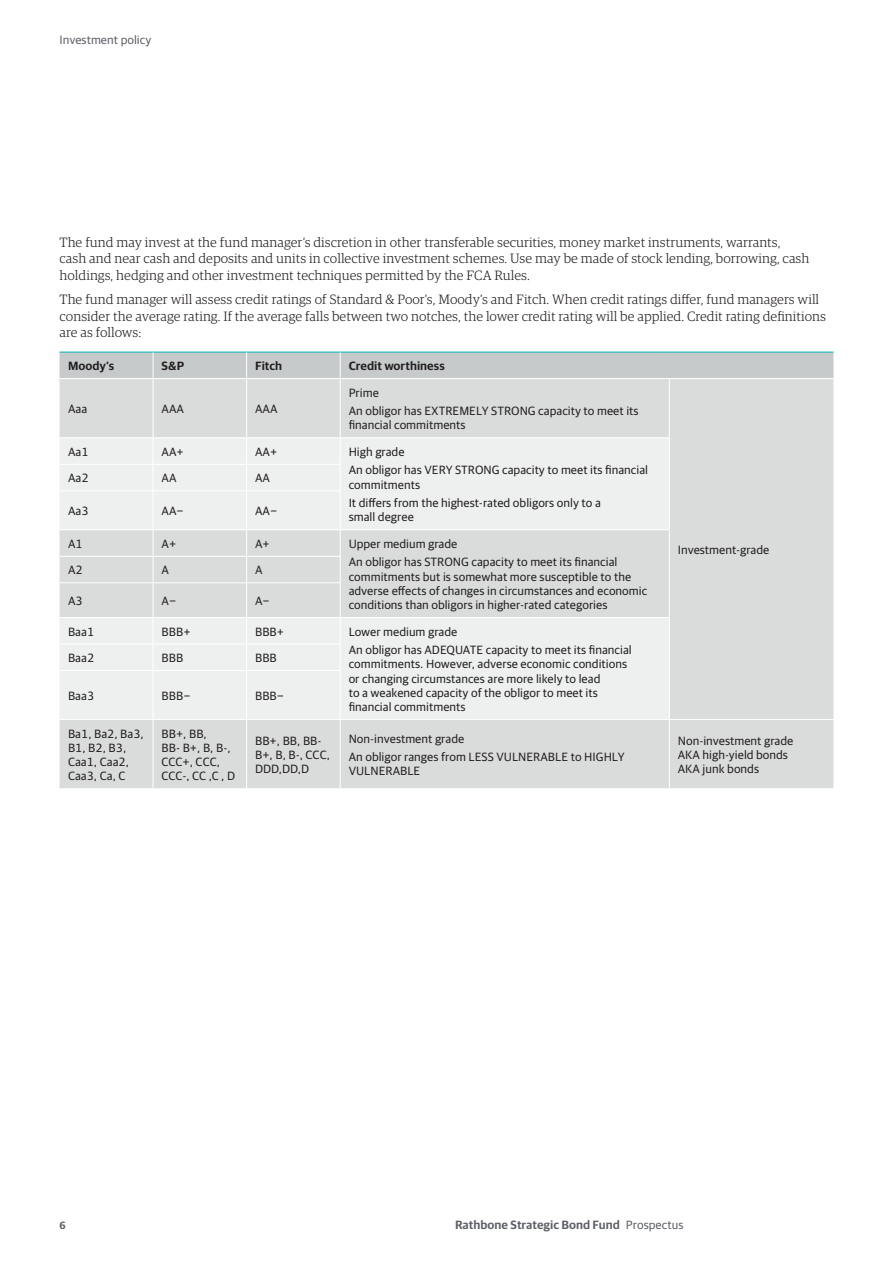
<style>
.page{position:relative;width:893px;height:1263px;background:#fff}
.page>*{position:absolute;margin:0;border:0;box-sizing:border-box;transform-origin:0 0}
.Body_text_9_11_half{font:300 13.5px/16.5px "Guardian RTB Egyp";color:#231f20}
.Credit_worthiness_te{font:12px/14.2px "Guardian RTB Sans";color:#231f20}
.Table_sans_8_9_Semib{font:12px/14.2px "Guardian RTB Sans";color:#231f20}
.t1{font:600 12px "Guardian RTB Sans";color:#5d6067}
.Table_sans_8_9_Semib-2{font:600 12px "Guardian RTB Sans";color:#231f20}
.t2{font:12px "Guardian RTB Sans";color:#5d6067}
.t3{font:600 10.5px "Guardian RTB Sans";color:#5d6067}
.s1{font-weight:400}
</style>
<div class="page">
<div style="left:60px;top:379px;width:773px;height:409px;background:#dadcdc"></div>
<svg style="left:60px;top:438px;width:609px;height:281px;background:#e7e9e9"></svg>
<hr style="left:60px;top:437px;width:93px;height:1px;background:#fff">
<hr style="left:153px;top:437px;width:94px;height:1px;background:#fff">
<hr style="left:247px;top:437px;width:93px;height:1px;background:#fff">
<hr style="left:340px;top:437px;width:330px;height:1px;background:#fff">
<hr style="left:60px;top:464px;width:93px;height:1px;background:#fff">
<hr style="left:153px;top:464px;width:94px;height:1px;background:#fff">
<hr style="left:247px;top:464px;width:94px;height:1px;background:#fff">
<hr style="left:60px;top:490px;width:93px;height:1px;background:#fff">
<hr style="left:153px;top:490px;width:94px;height:1px;background:#fff">
<hr style="left:247px;top:490px;width:94px;height:1px;background:#fff">
<hr style="left:60px;top:529px;width:93px;height:1px;background:#fff">
<hr style="left:153px;top:529px;width:94px;height:1px;background:#fff">
<hr style="left:247px;top:529px;width:93px;height:1px;background:#fff">
<hr style="left:340px;top:529px;width:330px;height:1px;background:#fff">
<hr style="left:60px;top:556px;width:93px;height:1px;background:#fff">
<hr style="left:153px;top:556px;width:94px;height:1px;background:#fff">
<hr style="left:247px;top:556px;width:94px;height:1px;background:#fff">
<hr style="left:60px;top:582px;width:93px;height:1px;background:#fff">
<hr style="left:153px;top:582px;width:94px;height:1px;background:#fff">
<hr style="left:247px;top:582px;width:94px;height:1px;background:#fff">
<hr style="left:60px;top:617px;width:93px;height:1px;background:#fff">
<hr style="left:153px;top:617px;width:94px;height:1px;background:#fff">
<hr style="left:247px;top:617px;width:93px;height:1px;background:#fff">
<hr style="left:340px;top:617px;width:330px;height:1px;background:#fff">
<hr style="left:60px;top:644px;width:93px;height:1px;background:#fff">
<hr style="left:153px;top:644px;width:94px;height:1px;background:#fff">
<hr style="left:247px;top:644px;width:94px;height:1px;background:#fff">
<hr style="left:60px;top:670px;width:93px;height:1px;background:#fff">
<hr style="left:153px;top:670px;width:94px;height:1px;background:#fff">
<hr style="left:247px;top:670px;width:94px;height:1px;background:#fff">
<hr style="left:60px;top:719px;width:93px;height:1px;background:#fff">
<hr style="left:153px;top:719px;width:94px;height:1px;background:#fff">
<hr style="left:247px;top:719px;width:93px;height:1px;background:#fff">
<hr style="left:340px;top:719px;width:329px;height:1px;background:#fff">
<hr style="left:669px;top:719px;width:164px;height:1px;background:#fff">
<hr style="left:340px;top:379px;width:1px;height:58px;background:#fff">
<hr style="left:669px;top:379px;width:1px;height:58px;background:#fff">
<svg style="left:340px;top:438px;width:1px;height:52px"></svg>
<svg style="left:669px;top:438px;width:1px;height:53px"></svg>
<hr style="left:340px;top:491px;width:1px;height:38px;background:#fff">
<hr style="left:669px;top:491px;width:1px;height:38px;background:#fff">
<svg style="left:340px;top:530px;width:1px;height:52px"></svg>
<svg style="left:669px;top:530px;width:1px;height:53px"></svg>
<hr style="left:340px;top:583px;width:1px;height:34px;background:#fff">
<hr style="left:669px;top:583px;width:1px;height:34px;background:#fff">
<svg style="left:340px;top:618px;width:1px;height:52px"></svg>
<svg style="left:669px;top:618px;width:1px;height:52px"></svg>
<hr style="left:340px;top:671px;width:1px;height:48px;background:#fff">
<hr style="left:669px;top:670px;width:1px;height:49px;background:#fff">
<hr style="left:340px;top:720px;width:1px;height:68px;background:#fff">
<hr style="left:669px;top:720px;width:1px;height:68px;background:#fff">
<hr style="left:153px;top:379px;width:1px;height:58px;background:#fff">
<hr style="left:246px;top:379px;width:1px;height:58px;background:#fff">
<svg style="left:153px;top:438px;width:1px;height:52px"></svg>
<svg style="left:246px;top:438px;width:1px;height:52px"></svg>
<hr style="left:153px;top:491px;width:1px;height:38px;background:#fff">
<hr style="left:246px;top:491px;width:1px;height:38px;background:#fff">
<svg style="left:153px;top:530px;width:1px;height:52px"></svg>
<svg style="left:246px;top:530px;width:1px;height:52px"></svg>
<hr style="left:153px;top:583px;width:1px;height:34px;background:#fff">
<hr style="left:246px;top:583px;width:1px;height:34px;background:#fff">
<svg style="left:153px;top:618px;width:1px;height:52px"></svg>
<svg style="left:246px;top:618px;width:1px;height:52px"></svg>
<hr style="left:153px;top:671px;width:1px;height:48px;background:#fff">
<hr style="left:246px;top:671px;width:1px;height:48px;background:#fff">
<hr style="left:153px;top:720px;width:1px;height:68px;background:#fff">
<hr style="left:246px;top:720px;width:1px;height:68px;background:#fff">
<div style="left:60px;top:352px;width:773px;height:26px;background:#c6caca"></div>
<p class="t2" style="left:60px;top:31px;width:93px">Investment policy</p>
<p class="Body_text_9_11_half" style="left:60px;top:233px;width:751px">The fund may invest at the fund manager’s discretion in other transferable securities, money market instruments, warrants, cash and near cash and deposits and units in collective investment schemes. Use may be made of stock lending, borrowing, cash holdings, hedging and other investment techniques permitted by the FCA Rules.</p>
<p class="Body_text_9_11_half" style="left:60px;top:291px;width:768px">The fund manager will assess credit ratings of Standard &amp; Poor’s, Moody’s and Fitch. When credit ratings differ, fund managers will consider the average rating. If the average falls between two notches, the lower credit rating will be applied. Credit rating definitions are as follows:</p>
<p class="Table_sans_8_9_Semib-2" style="left:68px;top:357px;width:48px">Moody’s</p>
<p class="Table_sans_8_9_Semib-2" style="left:162px;top:357px;width:24px">S&amp;P</p>
<p class="Table_sans_8_9_Semib-2" style="left:255px;top:357px;width:29px">Fitch</p>
<p class="Table_sans_8_9_Semib-2" style="left:349px;top:357px;width:98px">Credit worthiness</p>
<p class="Table_sans_8_9_Semib" style="left:68px;top:401px;width:21px">Aaa</p>
<p class="Table_sans_8_9_Semib" style="left:162px;top:401px;width:24px">AAA</p>
<p class="Table_sans_8_9_Semib" style="left:255px;top:401px;width:24px">AAA</p>
<p class="Credit_worthiness_te" style="left:349px;top:384px;width:32px">Prime</p>
<p class="Credit_worthiness_te" style="left:349px;top:403px;width:292px">An obligor has EXTREMELY STRONG capacity to meet its financial commitments</p>
<p class="Table_sans_8_9_Semib" style="left:68px;top:444px;width:22px">Aa1</p>
<p class="Table_sans_8_9_Semib" style="left:162px;top:444px;width:24px">AA+</p>
<p class="Table_sans_8_9_Semib" style="left:255px;top:444px;width:24px">AA+</p>
<p class="Credit_worthiness_te" style="left:349px;top:444px;width:57px">High grade</p>
<p class="Credit_worthiness_te" style="left:349px;top:462px;width:301px">An obligor has VERY STRONG capacity to meet its financial commitments</p>
<p class="Credit_worthiness_te" style="left:349px;top:495px;width:254px">It differs from the highest-rated obligors only to a small degree</p>
<p class="Table_sans_8_9_Semib" style="left:68px;top:470px;width:22px">Aa2</p>
<p class="Table_sans_8_9_Semib" style="left:162px;top:470px;width:16px">AA</p>
<p class="Table_sans_8_9_Semib" style="left:255px;top:470px;width:16px">AA</p>
<p class="Table_sans_8_9_Semib" style="left:68px;top:503px;width:22px">Aa3</p>
<p class="Table_sans_8_9_Semib" style="left:162px;top:503px;width:24px">AA−</p>
<p class="Table_sans_8_9_Semib" style="left:255px;top:503px;width:24px">AA−</p>
<p class="Table_sans_8_9_Semib" style="left:68px;top:536px;width:16px">A1</p>
<p class="Table_sans_8_9_Semib" style="left:162px;top:536px;width:16px">A+</p>
<p class="Table_sans_8_9_Semib" style="left:255px;top:536px;width:16px">A+</p>
<p class="Credit_worthiness_te" style="left:349px;top:536px;width:110px">Upper medium grade</p>
<p class="Credit_worthiness_te" style="left:349px;top:554px;width:300px">An obligor has STRONG capacity to meet its financial commitments but is somewhat more susceptible to the adverse effects of changes in circumstances and economic conditions than obligors in higher-rated categories</p>
<p class="Table_sans_8_9_Semib" style="left:68px;top:562px;width:16px">A2</p>
<p class="Table_sans_8_9_Semib" style="left:162px;top:562px;width:9px">A</p>
<p class="Table_sans_8_9_Semib" style="left:255px;top:562px;width:9px">A</p>
<p class="Table_sans_8_9_Semib" style="left:68px;top:593px;width:16px">A3</p>
<p class="Table_sans_8_9_Semib" style="left:162px;top:593px;width:16px">A−</p>
<p class="Table_sans_8_9_Semib" style="left:255px;top:593px;width:16px">A−</p>
<p class="Table_sans_8_9_Semib" style="left:68px;top:623px;width:28px">Baa1</p>
<p class="Table_sans_8_9_Semib" style="left:162px;top:623px;width:30px">BBB+</p>
<p class="Table_sans_8_9_Semib" style="left:255px;top:623px;width:30px">BBB+</p>
<p class="Credit_worthiness_te" style="left:349px;top:623px;width:110px">Lower medium grade</p>
<p class="Credit_worthiness_te" style="left:349px;top:642px;width:285px">An obligor has ADEQUATE capacity to meet its financial commitments. However, adverse economic conditions or changing circumstances are more likely to lead<br>to a weakened capacity of the obligor to meet its financial commitments</p>
<p class="Table_sans_8_9_Semib" style="left:68px;top:650px;width:28px">Baa2</p>
<p class="Table_sans_8_9_Semib" style="left:162px;top:650px;width:23px">BBB</p>
<p class="Table_sans_8_9_Semib" style="left:255px;top:650px;width:23px">BBB</p>
<p class="Table_sans_8_9_Semib" style="left:68px;top:688px;width:28px">Baa3</p>
<p class="Table_sans_8_9_Semib" style="left:162px;top:688px;width:30px">BBB−</p>
<p class="Table_sans_8_9_Semib" style="left:255px;top:688px;width:30px">BBB−</p>
<p class="Table_sans_8_9_Semib" style="left:68px;top:725px;width:77px">Ba1, Ba2, Ba3,<br>B1, B2, B3,<br>Caa1, Caa2,<br>Caa3, Ca, C</p>
<p class="Table_sans_8_9_Semib" style="left:162px;top:725px;width:75px">BB+, BB,<br>BB- B+, B, B-,<br>CCC+, CCC,<br>CCC-, CC ,C , D</p>
<p class="Table_sans_8_9_Semib" style="left:255px;top:732px;width:76px">BB+, BB, BB-<br>B+, B, B-, CCC,<br>DDD,DD,D</p>
<p class="Credit_worthiness_te" style="left:349px;top:730px;width:117px">Non-investment grade</p>
<p class="Credit_worthiness_te" style="left:349px;top:749px;width:277px">An obligor ranges from LESS VULNERABLE to HIGHLY<br>VULNERABLE</p>
<p class="Table_sans_8_9_Semib" style="left:678px;top:542px;width:93px">Investment-grade</p>
<p class="Table_sans_8_9_Semib" style="left:678px;top:732px;width:117px">Non-investment grade</p>
<p class="Table_sans_8_9_Semib" style="left:678px;top:747px;width:112px">AKA high-yield bonds</p>
<p class="Table_sans_8_9_Semib" style="left:678px;top:761px;width:83px">AKA junk bonds</p>
<p class="t3" style="left:60px;top:1217px;width:8px">6</p>
<p class="t1" style="left:455px;top:1216px;width:230px">Rathbone Strategic Bond Fund <span class="s1">Prospectus</span></p>
</div>
